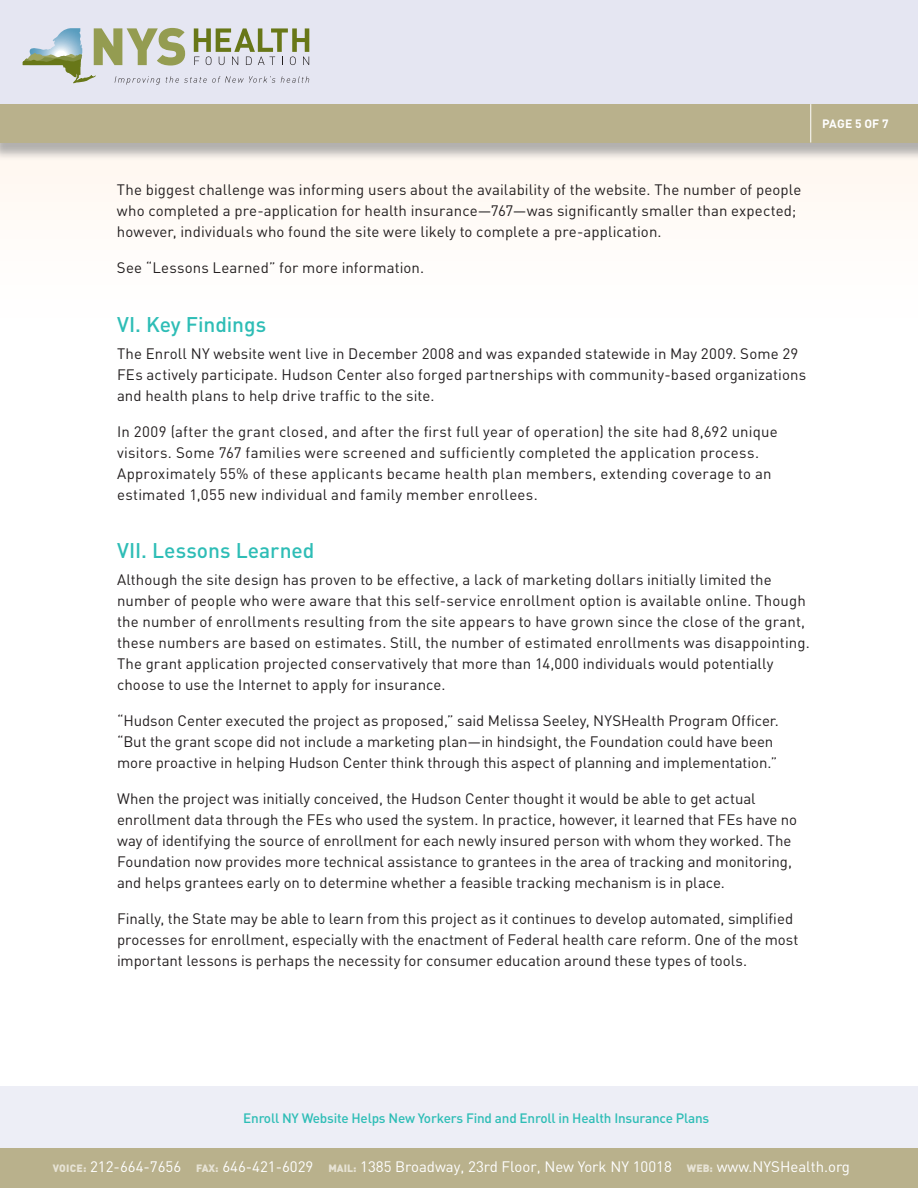
<style>
.page{position:relative;width:918px;height:1188px;background:#fff}
.page>*{position:absolute;margin:0;border:0;box-sizing:border-box;transform-origin:0 0}
.t1{font:500 21px "DIN";color:#2ebdb6}
.t2{font:15px/21px "DIN";letter-spacing:.005em;color:#231f20}
.t3{font:15px "DIN";color:#fff}
.t4{font:500 13.5px "DIN";letter-spacing:-.015em;color:#2ebdb6}
.t5{font:700 12px "DIN";color:#fff}
.s1{font-weight:900;font-size:10.5px;color:#e7e3d5}
</style>
<div class="page">
<div style="left:0;top:0;width:918px;height:106px;background:#e5e6f2"></div>
<div style="left:0;top:142px;width:918px;height:224px;background:#fffdfb"></div>
<div style="left:0;top:1086px;width:918px;height:102px;background:#edeef6"></div>
<div style="left:0;top:106px;width:918px;height:55px;background:#999;opacity:.75"></div>
<div style="left:0;top:104px;width:918px;height:38px;background:#b9b18c"></div>
<hr style="left:810px;top:104px;width:1px;height:39px;background:#fff">
<div style="left:0;top:1148px;width:918px;height:40px;background:#b9b18c"></div>
<svg style="left:23px;top:28px;width:286px;height:57px"></svg>
<p class="t5" style="left:822px;top:116px;width:68px">PAGE 5 OF 7</p>
<p class="t2" style="left:117px;top:180px;width:686px">The biggest challenge was informing users about the availability of the website. The number of people who completed a pre-application for health insurance—767—was significantly smaller than expected; however, individuals who found the site were likely to complete a pre-application.</p>
<p class="t2" style="left:117px;top:258px;width:309px">See “Lessons Learned” for more information.</p>
<h1 class="t1" style="left:117px;top:310px;width:151px">VI. Key Findings</h1>
<p class="t2" style="left:117px;top:343px;width:691px">The Enroll NY website went live in December 2008 and was expanded statewide in May 2009. Some 29<br>FEs actively participate. Hudson Center also forged partnerships with community-based organizations and health plans to help drive traffic to the site.</p>
<p class="t2" style="left:117px;top:421px;width:662px">In 2009 (after the grant closed, and after the first full year of operation) the site had 8,692 unique visitors. Some 767 families were screened and sufficiently completed the application process.<br>Approximately 55% of these applicants became health plan members, extending coverage to an estimated 1,055 new individual and family member enrollees.</p>
<h1 class="t1" style="left:117px;top:536px;width:199px">VII. Lessons Learned</h1>
<p class="t2" style="left:117px;top:569px;width:694px">Although the site design has proven to be effective, a lack of marketing dollars initially limited the number of people who were aware that this self-service enrollment option is available online. Though the number of enrollments resulting from the site appears to have grown since the close of the grant, these numbers are based on estimates. Still, the number of estimated enrollments was disappointing.<br>The grant application projected conservatively that more than 14,000 individuals would potentially choose to use the Internet to apply for insurance.</p>
<p class="t2" style="left:117px;top:710px;width:664px">“Hudson Center executed the project as proposed,” said Melissa Seeley, NYSHealth Program Officer. “But the grant scope did not include a marketing plan—in hindsight, the Foundation could have been more proactive in helping Hudson Center think through this aspect of planning and implementation.”</p>
<p class="t2" style="left:117px;top:788px;width:682px">When the project was initially conceived, the Hudson Center thought it would be able to get actual enrollment data through the FEs who used the system. In practice, however, it learned that FEs have no way of identifying the source of enrollment for each newly insured person with whom they worked. The Foundation now provides more technical assistance to grantees in the area of tracking and monitoring, and helps grantees early on to determine whether a feasible tracking mechanism is in place.</p>
<p class="t2" style="left:117px;top:908px;width:683px">Finally, the State may be able to learn from this project as it continues to develop automated, simplified processes for enrollment, especially with the enactment of Federal health care reform. One of the most important lessons is perhaps the necessity for consumer education around these types of tools.</p>
<p class="t4" style="left:243px;top:1109px;width:467px">Enroll NY Website Helps New Yorkers Find and Enroll in Health Insurance Plans</p>
<p class="t3" style="left:53px;top:1158px;width:799px"><span class="s1">VOICE:</span> 212-664-7656 <span class="s1">FAX:</span> 646-421-6029 <span class="s1">MAIL:</span> 1385 Broadway, 23rd Floor, New York NY 10018 <span class="s1">WEB:</span> www.NYSHealth.org</p>
</div>
